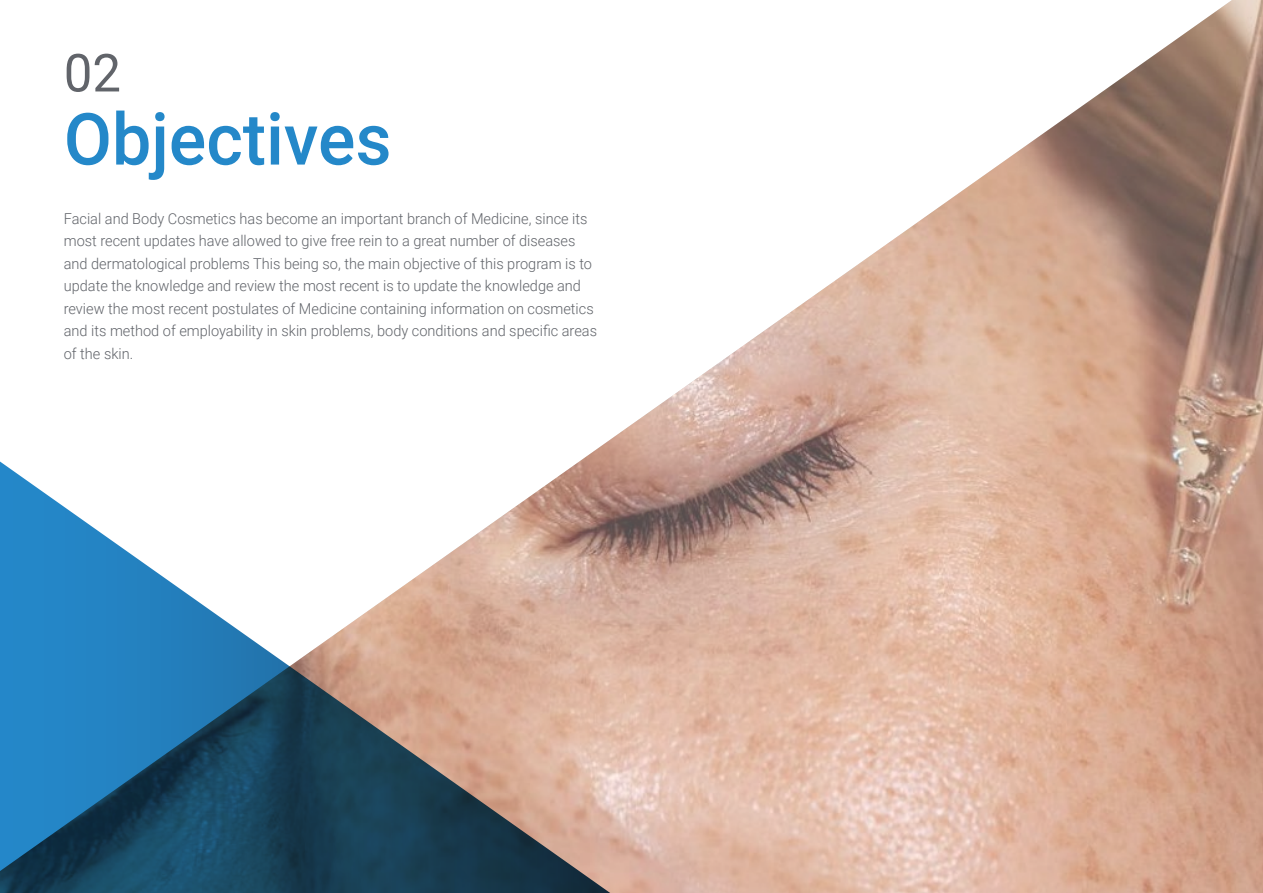
<style>
.page{position:relative;width:1263px;height:893px;background:#fff}
.page>*{position:absolute;margin:0;border:0;box-sizing:border-box;transform-origin:0 0}
.t1{font:500 72px "Roboto";color:#2488c9}
.t2{font:52.5px "Roboto";color:#61646a}
.t3{font:300 15px/22.5px "Roboto";color:#61646a}
</style>
<div class="page">
<img style="left:601px;top:0;width:662px;height:893px">
<svg style="left:0;top:446px;width:640px;height:447px"></svg>
<h2 class="t2" style="left:64px;top:36px;width:59px">02</h2>
<h1 class="t1" style="left:64px;top:89px;width:329px">Objectives</h1>
<p class="t3" style="left:64px;top:207px;width:535px">Facial and Body Cosmetics has become an important branch of Medicine, since its most recent updates have allowed to give free rein to a great number of diseases and dermatological problems This being so, the main objective of this program is to update the knowledge and review the most recent is to update the knowledge and review the most recent postulates of Medicine containing information on cosmetics and its method of employability in skin problems, body conditions and specific areas of the skin.</p>
</div>
